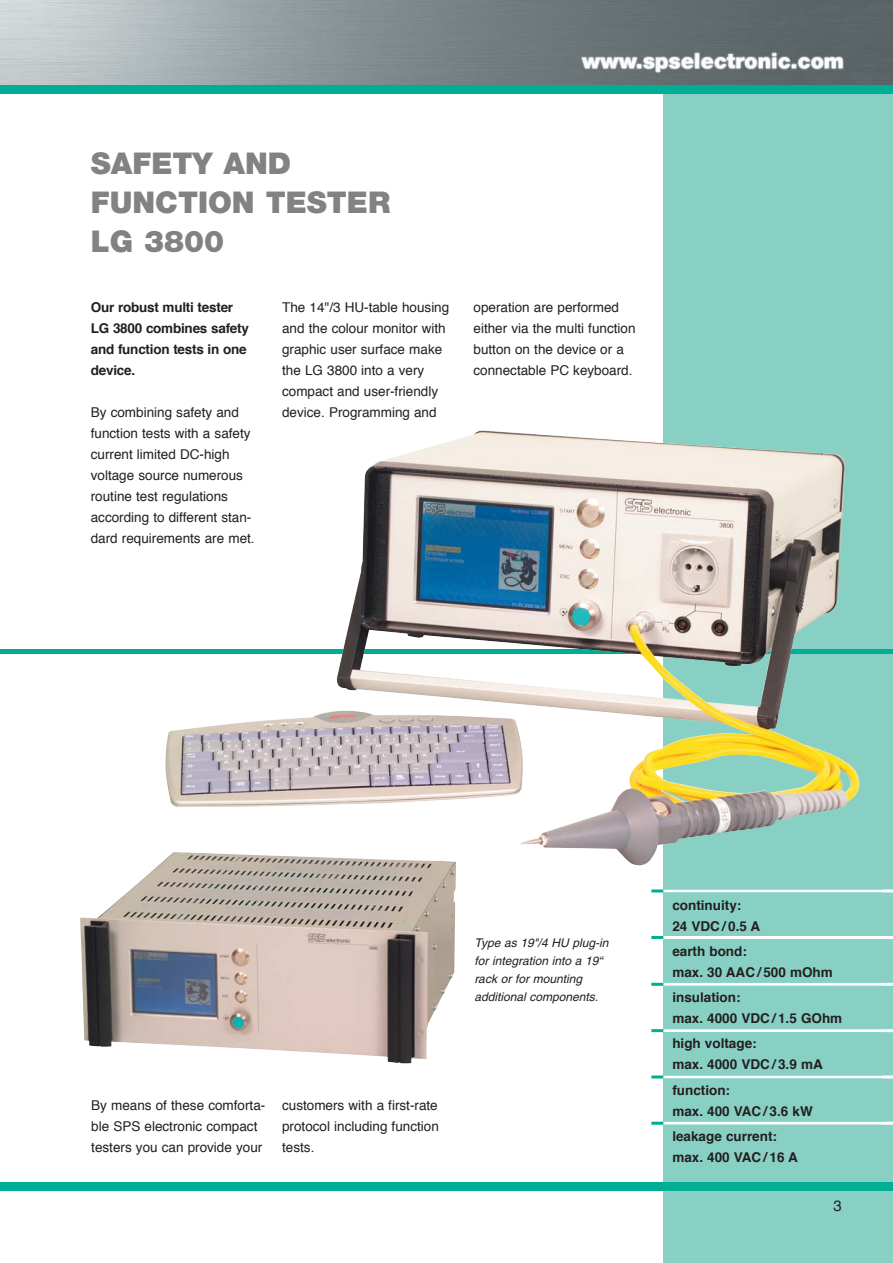
<style>
.page{position:relative;width:893px;height:1263px;background:#fff}
.page>*{position:absolute;margin:0;border:0;box-sizing:border-box;transform-origin:0 0}
.t1{font:900 30px/39px "Helvetica Neue";color:#808284}
.t2{font:15px "Helvetica";color:#231f20}
.t3{font:13.5px/21px "Helvetica";color:#231f20}
.t4{font:700 13.5px/21px "Helvetica";color:#231f20}
.t5{font:italic 12px/18px "Helvetica";color:#231f20}
</style>
<div class="page">
<img style="left:0;top:0;width:893px;height:85px">
<div style="left:663px;top:90px;width:230px;height:1173px;background:#89d0c4"></div>
<div style="left:0;top:1182px;width:893px;height:9px;background:#00ae95"></div>
<hr style="left:0;top:649px;width:893px;height:4px;background:#00ae95">
<div style="left:0;top:85px;width:893px;height:9px;background:#00ae95"></div>
<hr style="left:651px;top:889px;width:232px;height:3px;background:#00ae95">
<hr style="left:663px;top:889px;width:230px;height:3px;background:#fff">
<hr style="left:651px;top:936px;width:232px;height:3px;background:#00ae95">
<hr style="left:663px;top:936px;width:230px;height:3px;background:#fff">
<hr style="left:651px;top:983px;width:232px;height:3px;background:#00ae95">
<hr style="left:663px;top:983px;width:230px;height:3px;background:#fff">
<hr style="left:651px;top:1029px;width:232px;height:3px;background:#00ae95">
<hr style="left:663px;top:1029px;width:230px;height:3px;background:#fff">
<hr style="left:651px;top:1075px;width:232px;height:3px;background:#00ae95">
<hr style="left:663px;top:1075px;width:230px;height:3px;background:#fff">
<hr style="left:651px;top:1122px;width:232px;height:3px;background:#00ae95">
<hr style="left:663px;top:1122px;width:230px;height:3px;background:#fff">
<img style="left:165px;top:430px;width:695px;height:435px">
<img style="left:80px;top:852px;width:376px;height:211px">
<h1 class="t1" style="left:91px;top:146px;width:301px">SAFETY AND<br>FUNCTION TESTER<br>LG 3800</h1>
<p class="t4" style="left:91px;top:297px;width:160px">Our robust multi tester<br>LG 3800 combines safety and function tests in one device.</p>
<p class="t3" style="left:91px;top:402px;width:165px">By combining safety and function tests with a safety current limited DC-high voltage source numerous routine test regulations according to different stan&shy;dard requirements are met.</p>
<p class="t3" style="left:282px;top:297px;width:169px">The 14"/3 HU-table housing and the colour monitor with graphic user surface make the LG 3800 into a very compact and user-friendly device. Programming and</p>
<p class="t3" style="left:473px;top:297px;width:163px">operation are performed either via the multi function button on the device or a connectable PC keyboard.</p>
<p class="t5" style="left:474px;top:935px;width:138px">Type as 19"/4 HU plug-in for integration into a 19“ rack or for mounting additional components.</p>
<p class="t3" style="left:91px;top:1095px;width:176px">By means of these comforta&shy;ble SPS electronic compact testers you can provide your</p>
<p class="t3" style="left:282px;top:1095px;width:158px;text-align:justify">customers with a first-rate protocol including function tests.</p>
<p class="t4" style="left:672px;top:895px;width:90px">continuity:<br>24 VDC / 0.5 A</p>
<p class="t4" style="left:672px;top:942px;width:162px">earth bond:<br>max. 30 AAC / 500 mOhm</p>
<p class="t4" style="left:672px;top:988px;width:171px">insulation:<br>max. 4000 VDC / 1.5 GOhm</p>
<p class="t4" style="left:672px;top:1034px;width:152px">high voltage:<br>max. 4000 VDC / 3.9 mA</p>
<p class="t4" style="left:672px;top:1080px;width:142px">function:<br>max. 400 VAC / 3.6 kW</p>
<p class="t4" style="left:672px;top:1127px;width:127px">leakage current: max. 400 VAC / 16 A</p>
<p class="t2" style="left:834px;top:1199px;width:10px">3</p>
</div>
